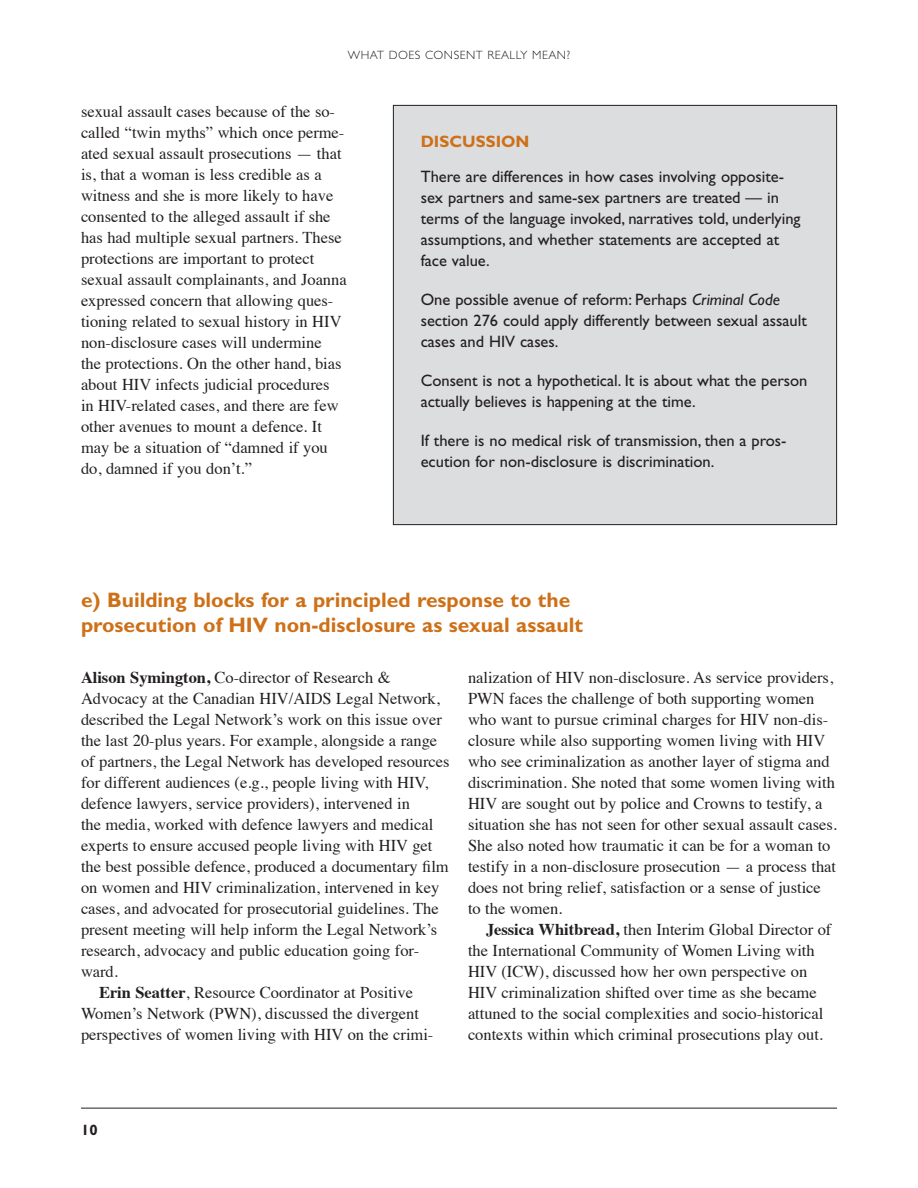
<style>
.page{position:relative;width:918px;height:1188px;background:#fff}
.page>*{position:absolute;margin:0;border:0;box-sizing:border-box;transform-origin:0 0}
.t1{font:700 21px/25.5px "Gill Sans";color:#ce7018}
.t2{font:16.5px/21px "Times";color:#231f20}
.t3{font:16.5px/21px "Gill Sans";color:#231f20}
.t4{font:700 16.5px "Gill Sans";color:#ce7018}
.t5{font:700 15px "Gill Sans";color:#231f20}
.t6{font:300 12px "Gill Sans";letter-spacing:.04em;color:#231f20}
.s1{font-style:italic}
.s2{font-weight:700}
</style>
<div class="page">
<hr style="left:81px;top:1108px;width:756px;height:1px;background:#231f20">
<div style="left:393px;top:105px;width:444px;height:420px;background:#dcdddf"></div>
<p class="t6" style="left:348px;top:48px;width:224px">WHAT DOES CONSENT REALLY MEAN?</p>
<p class="t2" style="left:81px;top:100px;width:267px">sexual assault cases because of the so&shy;called “twin myths” which once perme&shy;ated sexual assault prosecutions — that is, that a woman is less credible as a witness and she is more likely to have consented to the alleged assault if she has had multiple sexual partners. These protections are important to protect sexual assault complainants, and Joanna expressed concern that allowing ques&shy;tioning related to sexual history in HIV non-disclosure cases will undermine<br>the protections. On the other hand, bias about HIV infects judicial procedures<br>in HIV-related cases, and there are few other avenues to mount a defence. It may be a situation of “damned if you do, damned if you don’t.”</p>
<p class="t4" style="left:421px;top:132px;width:110px">Discussion</p>
<p class="t3" style="left:421px;top:166px;width:381px">There are differences in how cases involving opposite&shy;sex partners and same-sex partners are treated — in terms of the language invoked, narratives told, underlying assumptions, and whether statements are accepted at face value.</p>
<p class="t3" style="left:421px;top:289px;width:388px">One possible avenue of reform: Perhaps <span class="s1">Criminal Code </span>section 276 could apply differently between sexual assault cases and HIV cases.</p>
<p class="t3" style="left:421px;top:370px;width:388px">Consent is not a hypothetical. It is about what the person actually believes is happening at the time.</p>
<p class="t3" style="left:421px;top:430px;width:367px">If there is no medical risk of transmission, then a pros&shy;ecution for non-disclosure is discrimination.</p>
<p class="t1" style="left:81px;top:587px;width:503px">e) Building blocks for a principled response to the prosecution of HIV non-disclosure as sexual assault</p>
<p class="t2" style="left:81px;top:665px;width:311px"><span class="s2">Alison Symington,</span> Co-director of Research &amp;</p>
<p class="t2" style="left:81px;top:686px;width:360px">Advocacy at the Canadian HIV/AIDS Legal Network,</p>
<p class="t2" style="left:81px;top:707px;width:362px">described the Legal Network’s work on this issue over</p>
<p class="t2" style="left:81px;top:728px;width:358px">the last 20-plus years. For example, alongside a range</p>
<p class="t2" style="left:81px;top:749px;width:370px">of partners, the Legal Network has developed resources</p>
<p class="t2" style="left:81px;top:770px;width:349px">for different audiences (e.g., people living with HIV,</p>
<p class="t2" style="left:81px;top:791px;width:330px">defence lawyers, service providers), intervened in</p>
<p class="t2" style="left:81px;top:812px;width:354px">the media, worked with defence lawyers and medical</p>
<p class="t2" style="left:81px;top:833px;width:353px">experts to ensure accused people living with HIV get</p>
<p class="t2" style="left:81px;top:854px;width:369px">the best possible defence, produced a documentary film</p>
<p class="t2" style="left:81px;top:875px;width:360px">on women and HIV criminalization, intervened in key</p>
<p class="t2" style="left:81px;top:896px;width:359px">cases, and advocated for prosecutorial guidelines. The</p>
<p class="t2" style="left:81px;top:917px;width:358px">present meeting will help inform the Legal Network’s</p>
<p class="t2" style="left:81px;top:938px;width:340px">research, advocacy and public education going for-</p>
<p class="t2" style="left:81px;top:959px;width:38px">ward.</p>
<p class="t2" style="left:99px;top:980px;width:316px"><span class="s2">Erin Seatter</span>, Resource Coordinator at Positive</p>
<p class="t2" style="left:81px;top:1001px;width:340px">Women’s Network (PWN), discussed the divergent</p>
<p class="t2" style="left:81px;top:1022px;width:354px">perspectives of women living with HIV on the crimi-</p>
<p class="t2" style="left:468px;top:666px;width:371px">nalization of HIV non-disclosure. As service providers, PWN faces the challenge of both supporting women who want to pursue criminal charges for HIV non-dis&shy;closure while also supporting women living with HIV who see criminalization as another layer of stigma and discrimination. She noted that some women living with HIV are sought out by police and Crowns to testify, a situation she has not seen for other sexual assault cases.<br>She also noted how traumatic it can be for a woman to testify in a non-disclosure prosecution — a process that does not bring relief, satisfaction or a sense of justice to the women.</p>
<p class="t2" style="left:468px;top:918px;width:365px;text-indent:18px"><span class="s2">Jessica Whitbread,</span> then Interim Global Director of the International Community of Women Living with HIV (ICW), discussed how her own perspective on HIV criminalization shifted over time as she became attuned to the social complexities and socio-historical contexts within which criminal prosecutions play out.</p>
<p class="t5" style="left:81px;top:1121px;width:18px">10</p>
</div>
